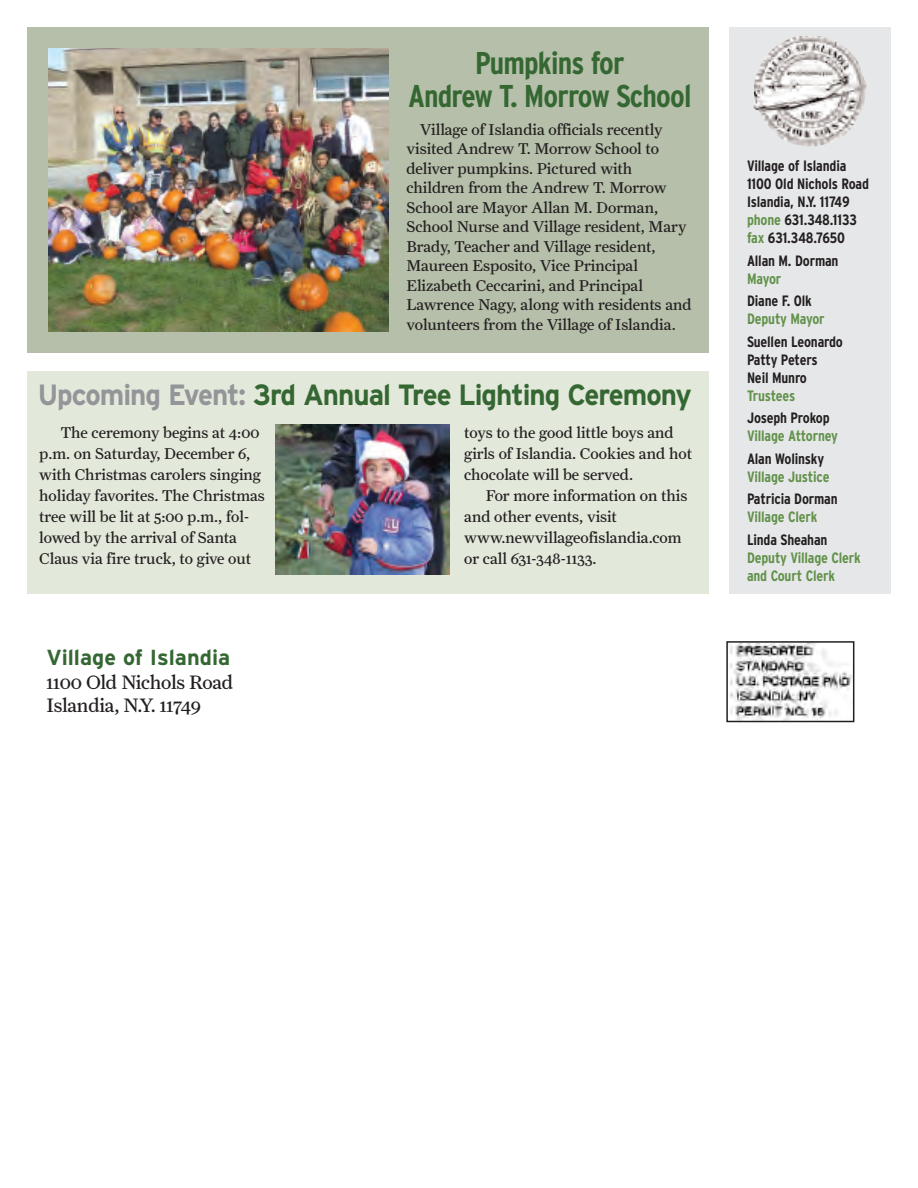
<style>
.page{position:relative;width:918px;height:1188px;background:#fff}
.page>*{position:absolute;margin:0;border:0;box-sizing:border-box;transform-origin:0 0}
.t1{font:700 condensed 31.5px/33px "Interstate";letter-spacing:-.025em;color:#356732;text-align:center}
.t2{font:700 29.25px "Interstate";letter-spacing:-.035em;color:#356732;scale:.95 1}
.t3{font:700 21.75px "Interstate";color:#356732}
.t4{font:19.5px/23.4px "Farnham Text";letter-spacing:-.015em;color:#231f20}
.t5{font:15.75px/21px "Farnham Text";color:#231f20}
.t6{font:700 condensed 15px/18px "Interstate";letter-spacing:-.01em;color:#231f20}
.t7{font:700 condensed 15px/18px "Interstate";letter-spacing:-.01em;color:#619149}
.s1{color:#939598}
.s2{color:#619149}
</style>
<div class="page">
<div style="left:27px;top:27px;width:682px;height:326px;background:#b5bfaa"></div>
<div style="left:27px;top:371px;width:682px;height:223px;background:#e2e8da"></div>
<div style="left:729px;top:28px;width:162px;height:566px;background:#e6e7e9"></div>
<img style="left:753px;top:36px;width:114px;height:110px">
<img style="left:275px;top:424px;width:174px;height:150px">
<img style="left:729px;top:644px;width:122px;height:75px">
<div style="left:726px;top:641px;width:128px;height:81px;border:2px solid #231f20"></div>
<img style="left:48px;top:48px;width:341px;height:284px">
<h1 class="t1" style="left:408px;top:46px;width:285px">Pumpkins for<br>Andrew T. Morrow School</h1>
<p class="t5" style="left:406px;top:120px;width:287px;line-height:19.5px;text-indent:13px">Village of Islandia officials recently visited Andrew T. Morrow School to deliver pumpkins. Pictured with children from the Andrew T. Morrow School are Mayor Allan M. Dorman, School Nurse and Village resident, Mary Brady, Teacher and Village resident, Maureen Esposito, Vice Principal Elizabeth Ceccarini, and Principal Lawrence Nagy, along with residents and volunteers from the Village of Islandia.</p>
<h2 class="t2" style="left:38px;top:378px;width:690px"><span class="s1">Upcoming Event:</span> 3rd Annual Tree Lighting Ceremony</h2>
<p class="t5" style="left:39px;top:422px;width:227px;text-indent:22px">The ceremony begins at 4:00 p.m. on Saturday, December 6, with Christmas carolers singing holiday favorites. The Christmas tree will be lit at 5:00 p.m., fol&shy;lowed by the arrival of Santa<br>Claus via fire truck, to give out</p>
<p class="t5" style="left:464px;top:422px;width:229px">toys to the good little boys and girls of Islandia. Cookies and hot chocolate will be served.</p>
<p class="t5" style="left:464px;top:485px;width:225px;text-indent:22px">For more information on this and other events, visit www.newvillageofislandia.com or call 631-348-1133.</p>
<h3 class="t3" style="left:46px;top:644px;width:185px">Village of Islandia</h3>
<p class="t4" style="left:46px;top:671px;width:188px">1100 Old Nichols Road<br>Islandia, N.Y. 11749</p>
<p class="t6" style="left:747px;top:157px;width:124px">Village of Islandia<br>1100 Old Nichols Road<br>Islandia, N.Y. 11749 <span class="s2">phone</span> 631.348.1133 <span class="s2">fax</span> 631.348.7650</p>
<p class="t6" style="left:747px;top:252px;width:93px">Allan M. Dorman</p>
<p class="t7" style="left:747px;top:270px;width:36px">Mayor</p>
<p class="t6" style="left:747px;top:292px;width:66px">Diane F. Olk</p>
<p class="t7" style="left:747px;top:310px;width:79px">Deputy Mayor</p>
<p class="t6" style="left:747px;top:333px;width:98px">Suellen Leonardo<br>Patty Peters<br>Neil Munro</p>
<p class="t7" style="left:747px;top:387px;width:50px">Trustees</p>
<p class="t6" style="left:747px;top:409px;width:84px">Joseph Prokop</p>
<p class="t7" style="left:747px;top:427px;width:93px">Village Attorney</p>
<p class="t6" style="left:747px;top:450px;width:79px">Alan Wolinsky</p>
<p class="t7" style="left:747px;top:468px;width:84px">Village Justice</p>
<p class="t6" style="left:747px;top:490px;width:92px">Patricia Dorman</p>
<p class="t7" style="left:747px;top:508px;width:72px">Village Clerk</p>
<p class="t6" style="left:747px;top:531px;width:82px">Linda Sheahan</p>
<p class="t7" style="left:747px;top:549px;width:115px">Deputy Village Clerk and Court Clerk</p>
</div>
